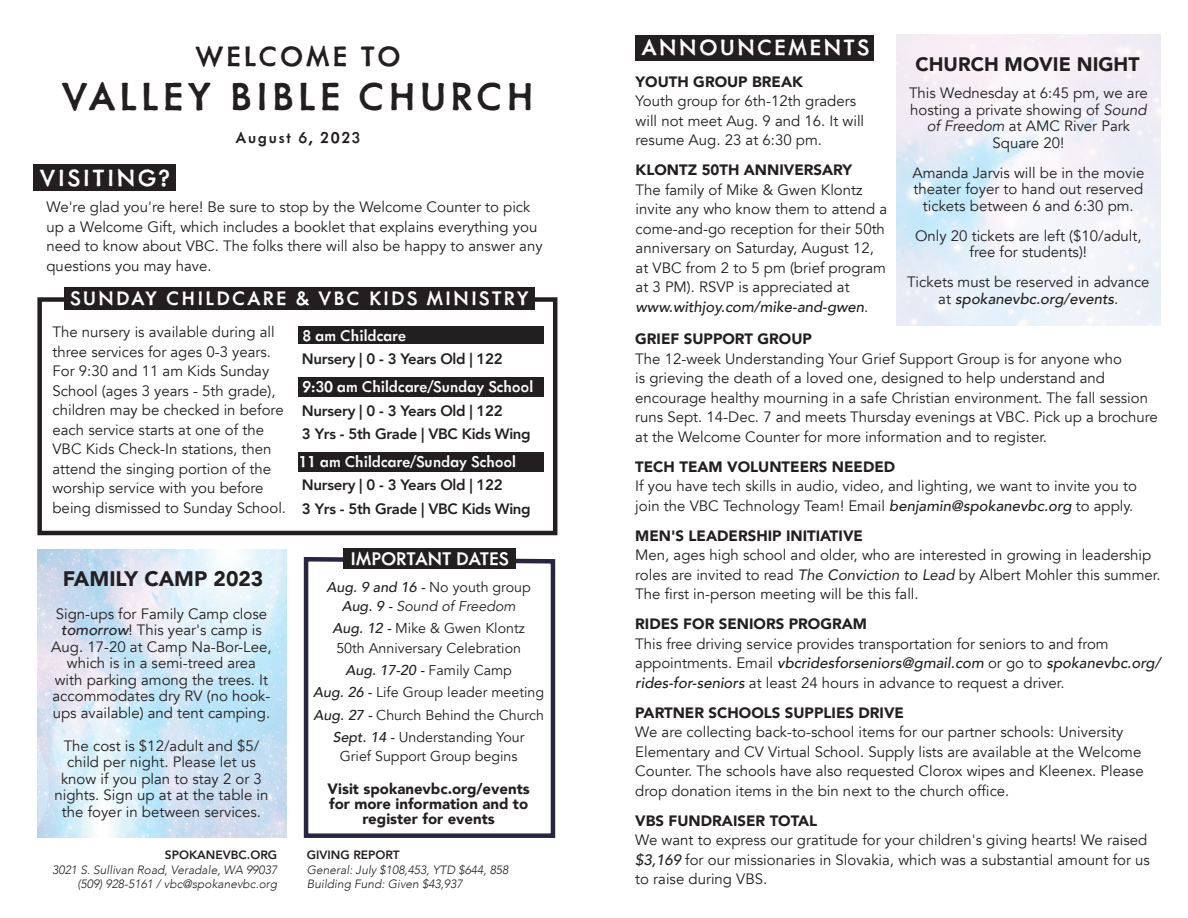
<style>
.page{position:relative;width:1188px;height:918px;background:#fff}
.page>*{position:absolute;margin:0;border:0;box-sizing:border-box;transform-origin:0 0}
.t1{font:500 45px "Metallophile Sp 8";letter-spacing:.065em;color:#231f20}
.t2{font:500 32.25px "Metallophile Sp 8";letter-spacing:.07em;color:#231f20}
.t3{font:500 27px "Metallophile Sp 8";letter-spacing:.07em;color:#fff}
.t4{font:500 25.5px "Metallophile Sp 8";letter-spacing:.08em;color:#fff}
.t5{font:500 22.5px "Metallophile Sp 8";letter-spacing:.075em;color:#fff}
.t6{font:500 21px "Metallophile Sp 8";letter-spacing:-.02em;color:#fff}
.t7{font:900 21px "Avenir";color:#231f20}
.t8{font:900 19.5px "Avenir";color:#231f20}
.t9{font:500 18px "Metallophile Sp 8";letter-spacing:-.02em;color:#fff}
.t10{font:500 18px "Metallophile Sp 8";letter-spacing:.075em;color:#231f20}
.t11{font:15px/19.5px "Avenir";color:#231f20}
.t12{font:900 15px/15px "Avenir";color:#231f20;text-align:center}
.t13{font:800 15px/23.2px "Avenir";letter-spacing:-.02em;color:#231f20}
.t14{font:14.25px/22.2px "Avenir";color:#231f20}
.t15{font:italic 500 14.25px/19.5px "Avenir";color:#231f20;text-align:center}
.t16{font:italic 300 12px/14.4px "Avenir";color:#231f20;text-align:right}
.t17{font:800 12px "Avenir";color:#231f20}
.s1{font-weight:400;font-style:normal}
.s2{font-weight:400}
.s3{font-weight:500;font-style:italic}
.s4{font-style:italic}
</style>
<div class="page">
<img style="left:37px;top:550px;width:249px;height:288px">
<div style="left:37px;top:297px;width:520px;height:238px;border:4px solid #231f20"></div>
<div style="left:635px;top:35px;width:239px;height:25px;background:#231f20"></div>
<div style="left:33px;top:164px;width:142px;height:27px;background:#231f20"></div>
<div style="left:64px;top:287px;width:471px;height:23px;background:#231f20"></div>
<div style="left:298px;top:326px;width:246px;height:18px;background:#231f20"></div>
<div style="left:298px;top:377px;width:246px;height:20px;background:#231f20"></div>
<div style="left:298px;top:452px;width:246px;height:20px;background:#231f20"></div>
<svg style="left:303px;top:557px;width:253px;height:281px"></svg>
<div style="left:343px;top:548px;width:173px;height:21px;background:#231f20"></div>
<h2 class="t2" style="left:195px;top:36px;width:207px">WELCOME TO</h2>
<h1 class="t1" style="left:61px;top:69px;width:475px">VALLEY BIBLE CHURCH</h1>
<p class="t10" style="left:236px;top:126px;width:126px">August 6, 2023</p>
<h3 class="t3" style="left:40px;top:161px;width:133px">VISITING?</h3>
<p class="t11" style="left:46px;top:197px;width:498px">We're glad you're here! Be sure to stop by the Welcome Counter to pick up a Welcome Gift, which includes a booklet that explains everything you need to know about VBC. The folks there will also be happy to answer any questions you may have.</p>
<h3 class="t5" style="left:70px;top:285px;width:460px">SUNDAY CHILDCARE &amp; VBC KIDS MINISTRY</h3>
<p class="t9" style="left:303px;top:324px;width:105px">8 am Childcare</p>
<p class="t13" style="left:302px;top:347px;width:202px">Nursery | 0 - 3 Years Old | 122</p>
<p class="t9" style="left:303px;top:376px;width:232px">9:30 am Childcare/Sunday School</p>
<p class="t13" style="left:302px;top:399px;width:230px">Nursery | 0 - 3 Years Old | 122<br>3 Yrs - 5th Grade | VBC Kids Wing</p>
<p class="t9" style="left:298px;top:451px;width:219px">11 am Childcare/Sunday School</p>
<p class="t13" style="left:302px;top:474px;width:230px">Nursery | 0 - 3 Years Old | 122<br>3 Yrs - 5th Grade | VBC Kids Wing</p>
<h3 class="t6" style="left:350px;top:546px;width:160px">IMPORTANT DATES</h3>
<p class="t15" style="left:327px;top:577px;width:206px">Aug. 9 and 16 - <span class="s1">No youth group<br></span>Aug. 9 - <span class="s2">Sound of Freedom</span></p>
<p class="t14" style="left:332px;top:619px;width:194px;line-height:19.5px"><span class="s3">Aug. 12 -</span> Mike &amp; Gwen Klontz<br>50th Anniversary Celebration</p>
<p class="t14" style="left:313px;top:659px;width:232px;text-align:center"><span class="s3">Aug. 17-20 -</span> Family Camp<br><span class="s3">Aug. 26 -</span> Life Group leader meeting<br><span class="s3">Aug. 27 -</span> Church Behind the Church<br><span class="s3">Sept. 14 -</span> Understanding Your</p>
<p class="t14" style="left:340px;top:745px;width:179px">Grief Support Group begins</p>
<p class="t12" style="left:327px;top:781px;width:204px">Visit spokanevbc.org/events for more information and to register for events</p>
<p class="t11" style="left:52px;top:323px;width:235px">The nursery is available during all three services for ages 0-3 years.<br>For 9:30 and 11 am Kids Sunday<br>School (ages 3 years - 5th grade), children may be checked in before each service starts at one of the<br>VBC Kids Check-In stations, then attend the singing portion of the worship service with you before being dismissed to Sunday School.</p>
<h3 class="t7" style="left:63px;top:561px;width:202px">FAMILY CAMP 2023</h3>
<p class="t11" style="left:51px;top:606px;width:222px;line-height:16.5px;text-align:center">Sign-ups for Family Camp close <span class="s3">tomorrow</span>! This year's camp is<br>Aug. 17-20 at Camp Na-Bor-Lee, which is in a semi-treed area with parking among the trees. It accommodates dry RV (no hook&shy;ups available) and tent camping.</p>
<p class="t11" style="left:54px;top:738px;width:216px;line-height:16.5px;text-align:center">The cost is $12/adult and $5/ child per night. Please let us know if you plan to stay 2 or 3 nights. Sign up at at the table in the foyer in between services.</p>
<p class="t17" style="left:165px;top:846px;width:114px">SPOKANEVBC.ORG</p>
<p class="t16" style="left:52px;top:863px;width:226px">3021 S. Sullivan Road, Veradale, WA 99037 (509) 928-5161 / vbc@spokanevbc.org</p>
<p class="t17" style="left:307px;top:846px;width:94px">GIVING REPORT</p>
<p class="t16" style="left:307px;top:863px;width:203px;text-align:left">General: July $108,453, YTD $644, 858<br>Building Fund: Given $43,937</p>
<h3 class="t4" style="left:641px;top:32px;width:229px">ANNOUNCEMENTS</h3>
<p class="t12" style="left:636px;top:74px;width:169px">YOUTH GROUP BREAK</p>
<p class="t11" style="left:636px;top:92px;width:230px">Youth group for 6th-12th graders will not meet Aug. 9 and 16. It will resume Aug. 23 at 6:30 pm.</p>
<p class="t12" style="left:636px;top:162px;width:218px">KLONTZ 50TH ANNIVERSARY</p>
<p class="t11" style="left:636px;top:180px;width:253px">The family of Mike &amp; Gwen Klontz invite any who know them to attend a come-and-go reception for their 50th anniversary on Saturday, August 12, at VBC from 2 to 5 pm (brief program at 3 PM). RSVP is appreciated at <span class="s3">www.withjoy.com/mike-and-gwen</span>.</p>
<h3 class="t8" style="left:915px;top:47px;width:226px">CHURCH MOVIE NIGHT</h3>
<p class="t11" style="left:909px;top:85px;width:240px;line-height:16.5px;text-align:center">This Wednesday at 6:45 pm, we are hosting a private showing of <span class="s4">Sound of Freedom</span> at AMC River Park<br>Square 20!</p>
<p class="t11" style="left:912px;top:165px;width:233px;line-height:16.5px;text-align:center">Amanda Jarvis will be in the movie theater foyer to hand out reserved tickets between 6 and 6:30 pm.</p>
<p class="t11" style="left:915px;top:228px;width:228px;line-height:16.5px;text-align:center">Only 20 tickets are left ($10/adult, free for students)!</p>
<p class="t11" style="left:907px;top:274px;width:244px;line-height:16.5px;text-align:center">Tickets must be reserved in advance at <span class="s3">spokanevbc.org/events</span>.</p>
<p class="t12" style="left:635px;top:331px;width:178px">GRIEF SUPPORT GROUP</p>
<p class="t11" style="left:635px;top:349px;width:524px">The 12-week Understanding Your Grief Support Group is for anyone who<br>is grieving the death of a loved one, designed to help understand and encourage healthy mourning in a safe Christian environment. The fall session runs Sept. 14-Dec. 7 and meets Thursday evenings at VBC. Pick up a brochure at the Welcome Counter for more information and to register.</p>
<p class="t12" style="left:635px;top:459px;width:261px">TECH TEAM VOLUNTEERS NEEDED</p>
<p class="t11" style="left:635px;top:477px;width:503px">If you have tech skills in audio, video, and lighting, we want to invite you to join the VBC Technology Team! Email <span class="s3">benjamin@spokanevbc.org</span> to apply.</p>
<p class="t12" style="left:635px;top:528px;width:229px">MEN'S LEADERSHIP INITIATIVE</p>
<p class="t11" style="left:635px;top:546px;width:527px">Men, ages high school and older, who are interested in growing in leadership roles are invited to read <span class="s4">The Conviction to Lead</span> by Albert Mohler this summer.<br>The first in-person meeting will be this fall.</p>
<p class="t12" style="left:635px;top:616px;width:233px">RIDES FOR SENIORS PROGRAM</p>
<p class="t11" style="left:635px;top:634px;width:527px">This free driving service provides transportation for seniors to and from appointments. Email <span class="s3">vbcridesforseniors@gmail.com</span> or go to <span class="s3">spokanevbc.org/ rides-for-seniors</span> at least 24 hours in advance to request a driver.</p>
<p class="t12" style="left:635px;top:705px;width:270px">PARTNER SCHOOLS SUPPLIES DRIVE</p>
<p class="t11" style="left:635px;top:723px;width:510px">We are collecting back-to-school items for our partner schools: University Elementary and CV Virtual School. Supply lists are available at the Welcome Counter. The schools have also requested Clorox wipes and Kleenex. Please drop donation items in the bin next to the church office.</p>
<p class="t12" style="left:635px;top:813px;width:183px">VBS FUNDRAISER TOTAL</p>
<p class="t11" style="left:635px;top:831px;width:516px">We want to express our gratitude for your children's giving hearts! We raised <span class="s3">$3,169</span> for our missionaries in Slovakia, which was a substantial amount for us to raise during VBS.</p>
</div>
